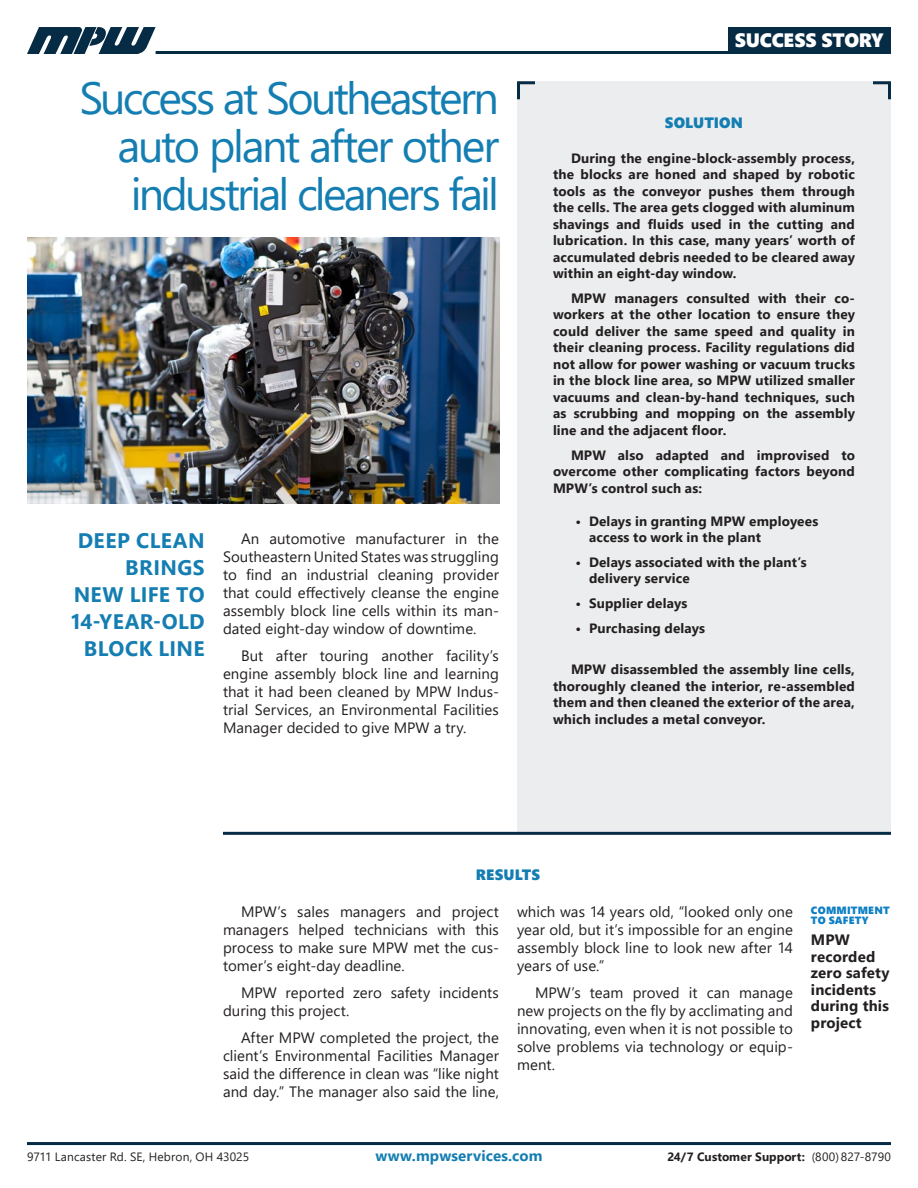
<style>
.page{position:relative;width:918px;height:1188px;background:#fff}
.page>*{position:absolute;margin:0;border:0;box-sizing:border-box;transform-origin:0 0}
.Headline{font:45px/48px "Segoe UI";letter-spacing:-.055em;color:#147eb2;text-align:justify}
.Deck{font:700 21px/27px "Segoe UI";letter-spacing:.02em;color:#147eb2;text-align:right}
.Deck-2{font:19.35px "Segoe UI Black";letter-spacing:-.01em;color:#fff}
.Body_Copy{font:15px/18px "Segoe UI";letter-spacing:.005em;color:#231f20;text-align:justify}
.t1{font:700 15px/16.5px "Segoe UI";letter-spacing:.01em;color:#231f20}
.t2{font:700 15px "Segoe UI";letter-spacing:.01em;color:#147eb2}
.Subhead{font:15px "Segoe UI Black";letter-spacing:.01em;color:#147eb2}
.Solution{font:700 13.5px/16.5px "Segoe UI";letter-spacing:.015em;color:#231f20;text-align:justify}
.Solution_Bulleted_Li{font:700 13.5px/16.5px "Segoe UI";letter-spacing:.015em;color:#231f20}
.t3{font:12px "Segoe UI";letter-spacing:.015em;color:#231f20}
.t4{font:700 12px "Segoe UI";letter-spacing:.015em;color:#231f20}
.t5{font:10.5px/10.5px "Segoe UI Black";letter-spacing:.02em;color:#0d7fc3}
.s1{font-weight:400}
</style>
<div class="page">
<div style="left:517px;top:81px;width:374px;height:752px;background:#ecedee"></div>
<svg style="left:517px;top:81px;width:18px;height:19px"></svg>
<svg style="left:873px;top:81px;width:18px;height:19px"></svg>
<hr style="left:156px;top:51px;width:611px;height:3px;background:#062b44">
<svg style="left:27px;top:27px;width:129px;height:27px"></svg>
<div style="left:728px;top:27px;width:163px;height:27px;background:#062b44"></div>
<hr style="left:223px;top:832px;width:668px;height:3px;background:#062b44">
<hr style="left:27px;top:1142px;width:864px;height:3px;background:#062b44">
<img style="left:27px;top:237px;width:472px;height:267px">
<p class="Headline" style="left:117px;top:73px;width:383px;text-indent:-38px">Success at Southeastern auto plant after other industrial cleaners fail</p>
<p class="Deck" style="left:70px;top:527px;width:136px">DEEP CLEAN<br>BRINGS<br>NEW LIFE TO<br>14-YEAR-OLD<br>BLOCK LINE</p>
<p class="Body_Copy" style="left:223px;top:529px;width:278px;text-indent:18px">An automotive manufacturer in the Southeastern United States was struggling to find an industrial cleaning provider that could effectively cleanse the engine assembly block line cells within its man&shy;dated eight-day window of downtime.</p>
<p class="Body_Copy" style="left:223px;top:646px;width:278px;text-indent:18px">But after touring another facility’s engine assembly block line and learning that it had been cleaned by MPW Indus&shy;trial Services, an Environmental Facilities Manager decided to give MPW a try.</p>
<p class="Deck-2" style="left:735px;top:27px;width:150px">SUCCESS STORY</p>
<p class="Subhead" style="left:665px;top:112px;width:80px">SOLUTION</p>
<p class="Solution" style="left:553px;top:150px;width:304px;text-indent:18px">During the engine-block-assembly process, the blocks are honed and shaped by robotic tools as the conveyor pushes them through the cells. The area gets clogged with aluminum shavings and fluids used in the cutting and lubrication. In this case, many years’ worth of accumulated debris needed to be cleared away within an eight-day window.</p>
<p class="Solution" style="left:553px;top:290px;width:304px;text-indent:18px">MPW managers consulted with their co&shy;workers at the other location to ensure they could deliver the same speed and quality in their cleaning process. Facility regulations did not allow for power washing or vacuum trucks in the block line area, so MPW utilized smaller vacuums and clean-by-hand techniques, such as scrubbing and mopping on the assembly line and the adjacent floor.</p>
<p class="Solution" style="left:553px;top:447px;width:303px;text-indent:18px">MPW also adapted and improvised to overcome other complicating factors beyond MPW’s control such as:</p>
<p class="Solution_Bulleted_Li" style="left:589px;top:513px;width:231px;text-indent:-14px">• Delays in granting MPW employees access to work in the plant</p>
<p class="Solution_Bulleted_Li" style="left:589px;top:554px;width:219px;text-indent:-14px">• Delays associated with the plant’s delivery service</p>
<p class="Solution_Bulleted_Li" style="left:576px;top:595px;width:113px">• Supplier delays</p>
<p class="Solution_Bulleted_Li" style="left:576px;top:620px;width:131px">• Purchasing delays</p>
<p class="Solution" style="left:553px;top:661px;width:304px;text-indent:18px">MPW disassembled the assembly line cells, thoroughly cleaned the interior, re-assembled them and then cleaned the exterior of the area, which includes a metal conveyor.</p>
<p class="Subhead" style="left:476px;top:864px;width:66px">RESULTS</p>
<p class="Body_Copy" style="left:223px;top:902px;width:278px;text-indent:18px">MPW’s sales managers and project managers helped technicians with this process to make sure MPW met the cus&shy;tomer’s eight-day deadline.</p>
<p class="Body_Copy" style="left:223px;top:983px;width:277px;text-indent:18px">MPW reported zero safety incidents during this project.</p>
<p class="Body_Copy" style="left:223px;top:1028px;width:278px;text-indent:18px">After MPW completed the project, the client’s Environmental Facilities Manager said the difference in clean was “like night and day.” The manager also said the line,</p>
<p class="Body_Copy" style="left:517px;top:902px;width:278px">which was 14 years old, “looked only one year old, but it’s impossible for an engine assembly block line to look new after 14 years of use.”</p>
<p class="Body_Copy" style="left:517px;top:983px;width:278px;text-indent:18px">MPW’s team proved it can manage new projects on the fly by acclimating and innovating, even when it is not possible to solve problems via technology or equip&shy;ment.</p>
<p class="t5" style="left:811px;top:904px;width:80px">COMMITMENT<br>TO SAFETY</p>
<p class="t1" style="left:811px;top:931px;width:80px">MPW recorded zero safety incidents during this project</p>
<p class="t3" style="left:27px;top:1147px;width:224px">9711 Lancaster Rd. SE, Hebron, OH 43025</p>
<p class="t2" style="left:375px;top:1144px;width:169px">www.mpwservices.com</p>
<p class="t4" style="left:667px;top:1147px;width:225px">24/7 Customer Support: <span class="s1">(800) 827-8790</span></p>
</div>
